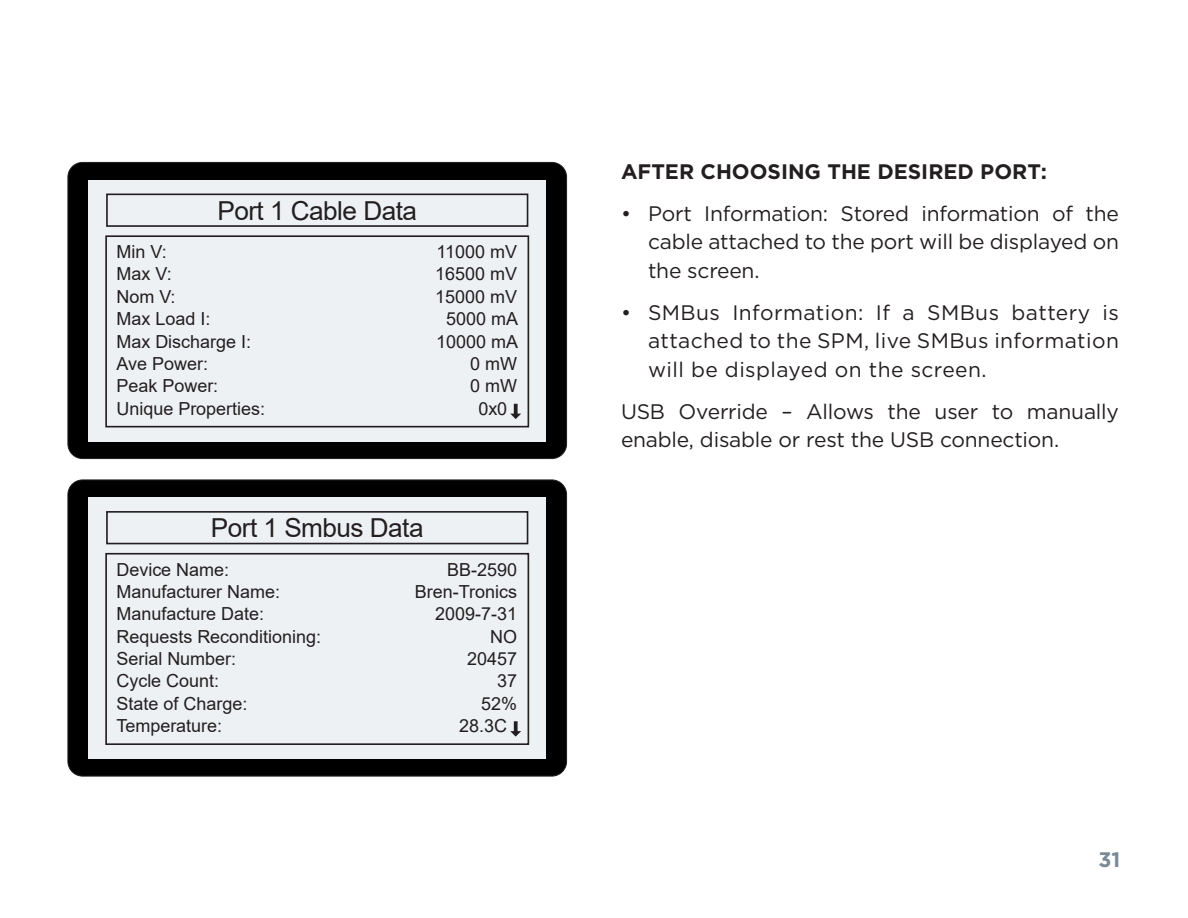
<style>
.page{position:relative;width:1188px;height:918px;background:#fff}
.page>*{position:absolute;margin:0;border:0;box-sizing:border-box;transform-origin:0 0}
.t1{font:26.1px "Arial";letter-spacing:-.02em;color:#231f20}
.t2{font:21px/28.5px "Gotham";letter-spacing:-.01em;color:#231f20;text-align:justify}
.t3{font:700 21px "Gotham";color:#231f20}
.t4{font:700 21px "Gotham";color:#7b8a97}
.t5{font:18px "Arial";color:#231f20}
</style>
<div class="page">
<div style="left:68px;top:162px;width:499px;height:297px;background:#000;border-radius:15px"></div>
<div style="left:88px;top:180px;width:458px;height:261px;background:#eef1f4"></div>
<div style="left:106px;top:194px;width:422px;height:33px;border:2px solid #231f20"></div>
<div style="left:105px;top:235px;width:424px;height:192px;border:2px solid #231f20"></div>
<svg style="left:510px;top:404px;width:11px;height:15px"></svg>
<div style="left:68px;top:162px;width:499px;height:297px;border:1px solid #231f20;border-radius:15px"></div>
<div style="left:68px;top:480px;width:499px;height:296px;background:#000;border-radius:15px"></div>
<div style="left:88px;top:497px;width:458px;height:262px;background:#eef1f4"></div>
<div style="left:106px;top:511px;width:422px;height:33px;border:2px solid #231f20"></div>
<div style="left:105px;top:553px;width:424px;height:192px;border:2px solid #231f20"></div>
<svg style="left:510px;top:721px;width:11px;height:16px"></svg>
<div style="left:68px;top:480px;width:499px;height:297px;border:1px solid #231f20;border-radius:15px"></div>
<h1 class="t1" style="left:217px;top:193px;width:201px">Port 1 Cable Data</h1>
<p class="t5" style="left:116px;top:239px;width:52px">Min V:</p>
<p class="t5" style="left:436px;top:239px;width:82px">11000 mV</p>
<p class="t5" style="left:116px;top:262px;width:57px">Max V:</p>
<p class="t5" style="left:435px;top:262px;width:83px">16500 mV</p>
<p class="t5" style="left:116px;top:284px;width:61px">Nom V:</p>
<p class="t5" style="left:435px;top:284px;width:83px">15000 mV</p>
<p class="t5" style="left:116px;top:306px;width:95px">Max Load I:</p>
<p class="t5" style="left:446px;top:306px;width:73px">5000 mA</p>
<p class="t5" style="left:116px;top:329px;width:136px">Max Discharge I:</p>
<p class="t5" style="left:436px;top:329px;width:83px">10000 mA</p>
<p class="t5" style="left:116px;top:351px;width:93px">Ave Power:</p>
<p class="t5" style="left:470px;top:351px;width:48px">0 mW</p>
<p class="t5" style="left:116px;top:374px;width:103px">Peak Power:</p>
<p class="t5" style="left:470px;top:374px;width:48px">0 mW</p>
<p class="t5" style="left:116px;top:396px;width:150px">Unique Properties:</p>
<p class="t5" style="left:478px;top:396px;width:30px">0x0</p>
<h1 class="t1" style="left:211px;top:510px;width:214px">Port 1 Smbus Data</h1>
<p class="t5" style="left:116px;top:557px;width:114px">Device Name:</p>
<p class="t5" style="left:447px;top:557px;width:71px">BB-2590</p>
<p class="t5" style="left:116px;top:579px;width:165px">Manufacturer Name:</p>
<p class="t5" style="left:415px;top:579px;width:104px">Bren-Tronics</p>
<p class="t5" style="left:116px;top:602px;width:149px">Manufacture Date:</p>
<p class="t5" style="left:435px;top:602px;width:83px">2009-7-31</p>
<p class="t5" style="left:116px;top:624px;width:206px">Requests Reconditioning:</p>
<p class="t5" style="left:490px;top:624px;width:28px">NO</p>
<p class="t5" style="left:116px;top:646px;width:121px">Serial Number:</p>
<p class="t5" style="left:467px;top:646px;width:51px">20457</p>
<p class="t5" style="left:116px;top:669px;width:104px">Cycle Count:</p>
<p class="t5" style="left:497px;top:669px;width:21px">37</p>
<p class="t5" style="left:116px;top:691px;width:132px">State of Charge:</p>
<p class="t5" style="left:481px;top:691px;width:37px">52%</p>
<p class="t5" style="left:116px;top:713px;width:107px">Temperature:</p>
<p class="t5" style="left:459px;top:713px;width:49px">28.3C</p>
<p class="t3" style="left:621px;top:157px;width:428px">AFTER CHOOSING THE DESIRED PORT:</p>
<p class="t2" style="left:648px;top:199px;width:473px;text-indent:-27px">• Port Information: Stored information of the cable attached to the port will be displayed on the screen.</p>
<p class="t2" style="left:648px;top:298px;width:473px;text-indent:-27px">• SMBus Information: If a SMBus battery is attached to the SPM, live SMBus information will be displayed on the screen.</p>
<p class="t2" style="left:621px;top:397px;width:500px">USB Override – Allows the user to manually enable, disable or rest the USB connection.</p>
<p class="t4" style="left:1099px;top:846px;width:23px">31</p>
</div>
